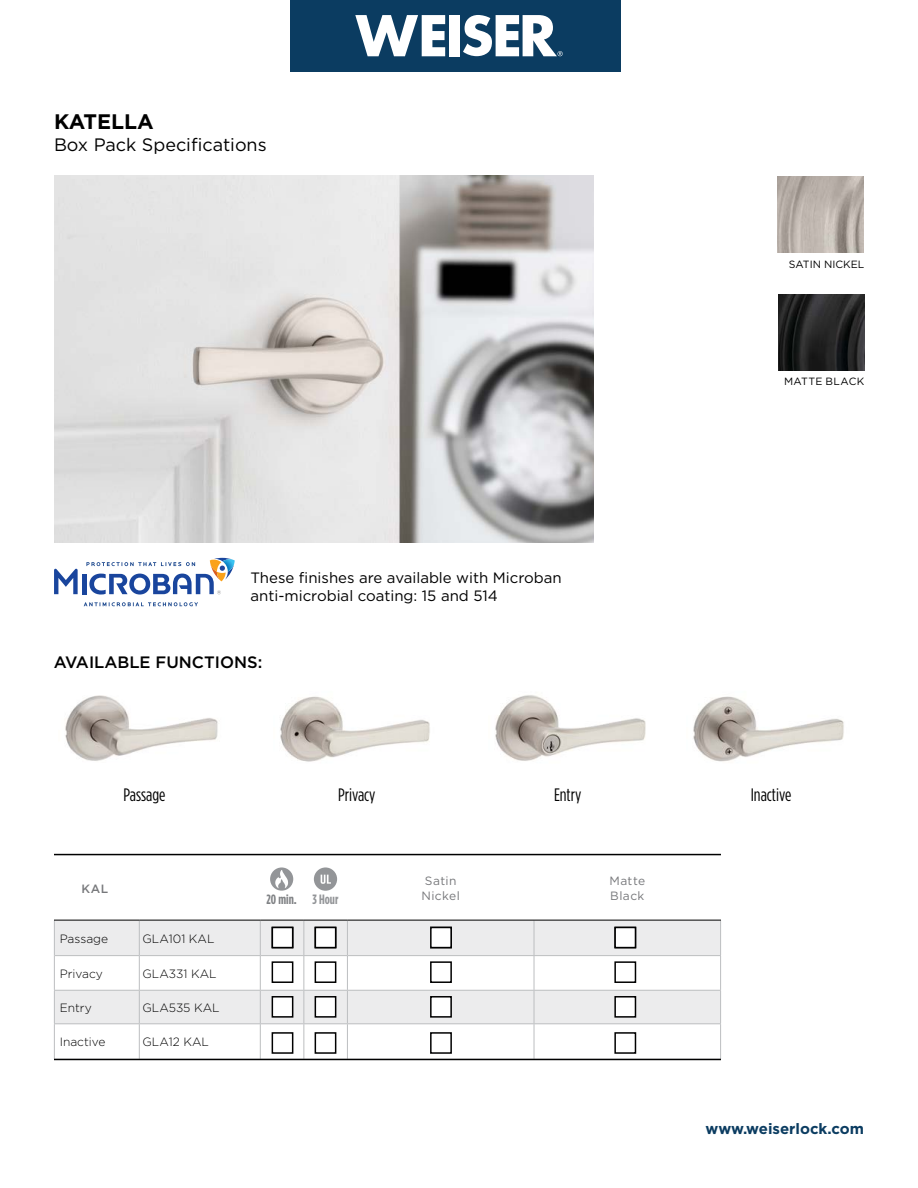
<style>
.page{position:relative;width:918px;height:1188px;background:#fff}
.page>*{position:absolute;margin:0;border:0;box-sizing:border-box;transform-origin:0 0}
.t1{font:700 21px "Gotham";color:#000}
.t2{font:18px "Gotham Condensed";color:#000}
.t3{font:18px "Gotham";color:#000}
.t4{font:500 16.5px "Gotham";color:#000}
.t5{font:15px/18px "Gotham";color:#000}
.t6{font:700 15px "Gotham";color:#0b3c61}
.t7{font:700 13.5px "Gotham Condensed";color:#808285}
.t8{font:700 13.5px "Gotham Condensed";color:#939598}
.t9{font:300 12px "Gotham";color:#000}
.t10{font:12px/14.4px "Gotham";letter-spacing:.035em;color:#77787b}
.t11{font:500 12px "Gotham";color:#77787b}
.t12{font:10.5px "Gotham";color:#000}
.t13{font:10.5px "Gotham";letter-spacing:.025em;color:#000}
</style>
<div class="page">
<div style="left:55px;top:921px;width:665px;height:34px;background:#ececed"></div>
<div style="left:55px;top:991px;width:665px;height:32px;background:#ececed"></div>
<hr style="left:54px;top:920px;width:1px;height:36px;background:#bcbec0">
<hr style="left:139px;top:920px;width:1px;height:35px;background:#bcbec0">
<hr style="left:260px;top:920px;width:1px;height:35px;background:#bcbec0">
<hr style="left:54px;top:956px;width:1px;height:34px;background:#bcbec0">
<hr style="left:139px;top:956px;width:1px;height:34px;background:#bcbec0">
<hr style="left:260px;top:956px;width:1px;height:34px;background:#bcbec0">
<hr style="left:303px;top:956px;width:1px;height:34px;background:#bcbec0">
<hr style="left:347px;top:956px;width:1px;height:34px;background:#bcbec0">
<hr style="left:534px;top:956px;width:1px;height:34px;background:#bcbec0">
<hr style="left:720px;top:956px;width:1px;height:34px;background:#bcbec0">
<hr style="left:303px;top:920px;width:1px;height:35px;background:#bcbec0">
<hr style="left:347px;top:920px;width:1px;height:35px;background:#bcbec0">
<hr style="left:534px;top:920px;width:1px;height:35px;background:#bcbec0">
<hr style="left:720px;top:920px;width:1px;height:35px;background:#bcbec0">
<hr style="left:54px;top:1024px;width:1px;height:35px;background:#bcbec0">
<hr style="left:139px;top:1024px;width:1px;height:35px;background:#bcbec0">
<hr style="left:260px;top:1024px;width:1px;height:35px;background:#bcbec0">
<hr style="left:303px;top:1024px;width:1px;height:35px;background:#bcbec0">
<hr style="left:347px;top:1024px;width:1px;height:35px;background:#bcbec0">
<hr style="left:534px;top:1024px;width:1px;height:35px;background:#bcbec0">
<hr style="left:720px;top:1024px;width:1px;height:35px;background:#bcbec0">
<hr style="left:54px;top:920px;width:85px;height:1px;background:#000">
<hr style="left:139px;top:920px;width:121px;height:1px;background:#000">
<hr style="left:260px;top:920px;width:44px;height:1px;background:#000">
<hr style="left:304px;top:920px;width:43px;height:1px;background:#000">
<hr style="left:347px;top:920px;width:187px;height:1px;background:#000">
<hr style="left:534px;top:920px;width:187px;height:1px;background:#000">
<hr style="left:55px;top:955px;width:84px;height:1px;background:#bcbec0">
<hr style="left:139px;top:955px;width:121px;height:1px;background:#bcbec0">
<hr style="left:260px;top:955px;width:44px;height:1px;background:#bcbec0">
<hr style="left:304px;top:955px;width:43px;height:1px;background:#bcbec0">
<hr style="left:347px;top:955px;width:187px;height:1px;background:#bcbec0">
<hr style="left:534px;top:955px;width:187px;height:1px;background:#bcbec0">
<hr style="left:54px;top:1023px;width:85px;height:1px;background:#bcbec0">
<hr style="left:139px;top:1023px;width:121px;height:1px;background:#bcbec0">
<hr style="left:260px;top:1023px;width:44px;height:1px;background:#bcbec0">
<hr style="left:304px;top:1023px;width:43px;height:1px;background:#bcbec0">
<hr style="left:347px;top:1023px;width:187px;height:1px;background:#bcbec0">
<hr style="left:534px;top:1023px;width:187px;height:1px;background:#bcbec0">
<hr style="left:54px;top:990px;width:85px;height:1px;background:#bcbec0">
<hr style="left:139px;top:990px;width:121px;height:1px;background:#bcbec0">
<hr style="left:260px;top:990px;width:44px;height:1px;background:#bcbec0">
<hr style="left:304px;top:990px;width:43px;height:1px;background:#bcbec0">
<hr style="left:347px;top:990px;width:187px;height:1px;background:#bcbec0">
<hr style="left:534px;top:990px;width:187px;height:1px;background:#bcbec0">
<hr style="left:54px;top:991px;width:1px;height:32px;background:#bcbec0">
<hr style="left:139px;top:991px;width:1px;height:32px;background:#bcbec0">
<hr style="left:260px;top:991px;width:1px;height:32px;background:#bcbec0">
<hr style="left:303px;top:991px;width:1px;height:32px;background:#bcbec0">
<hr style="left:347px;top:991px;width:1px;height:32px;background:#bcbec0">
<hr style="left:534px;top:991px;width:1px;height:32px;background:#bcbec0">
<hr style="left:720px;top:991px;width:1px;height:32px;background:#bcbec0">
<div style="left:291px;top:0;width:330px;height:71px;background:#0b3c61"></div>
<svg style="left:355px;top:15px;width:90px;height:41px"></svg>
<div style="left:449px;top:15px;width:10px;height:41px;background:#fff"></div>
<svg style="left:463px;top:15px;width:100px;height:41px"></svg>
<img style="left:54px;top:176px;width:540px;height:367px">
<img style="left:65px;top:696px;width:153px;height:65px">
<img style="left:280px;top:696px;width:150px;height:66px">
<img style="left:495px;top:695px;width:151px;height:66px">
<img style="left:693px;top:696px;width:151px;height:66px">
<hr style="left:54px;top:854px;width:667px;height:1px;background:#000">
<hr style="left:54px;top:1059px;width:667px;height:1px;background:#000">
<div style="left:430px;top:961px;width:22px;height:22px;border:2px solid #000"></div>
<div style="left:431px;top:997px;width:20px;height:20px;background:#fff"></div>
<div style="left:430px;top:996px;width:22px;height:22px;border:2px solid #000"></div>
<div style="left:430px;top:1032px;width:22px;height:22px;border:2px solid #000"></div>
<div style="left:431px;top:927px;width:20px;height:21px;background:#fff"></div>
<div style="left:430px;top:927px;width:22px;height:21px;border:2px solid #000"></div>
<div style="left:270px;top:867px;width:23px;height:24px;background:#939598;border-radius:50%"></div>
<svg style="left:275px;top:870px;width:13px;height:18px"></svg>
<div style="left:614px;top:961px;width:22px;height:22px;border:2px solid #000"></div>
<div style="left:615px;top:997px;width:20px;height:20px;background:#fff"></div>
<div style="left:614px;top:996px;width:22px;height:22px;border:2px solid #000"></div>
<div style="left:614px;top:1032px;width:22px;height:22px;border:2px solid #000"></div>
<div style="left:615px;top:927px;width:20px;height:21px;background:#fff"></div>
<div style="left:614px;top:927px;width:22px;height:21px;border:2px solid #000"></div>
<div style="left:272px;top:961px;width:21px;height:22px;border:2px solid #000"></div>
<div style="left:272px;top:997px;width:21px;height:20px;background:#fff"></div>
<div style="left:272px;top:996px;width:21px;height:22px;border:2px solid #000"></div>
<div style="left:272px;top:1032px;width:21px;height:22px;border:2px solid #000"></div>
<div style="left:272px;top:927px;width:21px;height:21px;background:#fff"></div>
<div style="left:272px;top:927px;width:21px;height:21px;border:2px solid #000"></div>
<hr style="left:82px;top:574px;width:4px;height:20px;background:#19459d">
<svg style="left:54px;top:569px;width:24px;height:25px"></svg>
<svg style="left:86px;top:558px;width:149px;height:37px"></svg>
<svg style="left:84px;top:602px;width:114px;height:4px"></svg>
<div style="left:315px;top:961px;width:21px;height:22px;border:2px solid #000"></div>
<div style="left:315px;top:997px;width:21px;height:20px;background:#fff"></div>
<div style="left:315px;top:996px;width:21px;height:22px;border:2px solid #000"></div>
<div style="left:315px;top:1032px;width:21px;height:22px;border:2px solid #000"></div>
<div style="left:315px;top:927px;width:21px;height:21px;background:#fff"></div>
<div style="left:315px;top:927px;width:21px;height:21px;border:2px solid #000"></div>
<div style="left:314px;top:867px;width:23px;height:24px;background:#939598;border-radius:50%"></div>
<svg style="left:321px;top:875px;width:10px;height:9px"></svg>
<img style="left:778px;top:294px;width:86px;height:77px">
<img style="left:777px;top:176px;width:86px;height:77px">
<h1 class="t1" style="left:54px;top:108px;width:101px">KATELLA</h1>
<p class="t3" style="left:54px;top:133px;width:214px">Box Pack Specifications</p>
<p class="t5" style="left:250px;top:568px;width:313px">These finishes are available with Microban anti-microbial coating: 15 and 514</p>
<p class="t4" style="left:54px;top:652px;width:210px">AVAILABLE FUNCTIONS:</p>
<p class="t12" style="left:789px;top:257px;width:77px">SATIN NICKEL</p>
<p class="t13" style="left:784px;top:375px;width:82px">MATTE BLACK</p>
<p class="t2" style="left:123px;top:785px;width:44px">Passage</p>
<p class="t2" style="left:338px;top:785px;width:39px">Privacy</p>
<p class="t2" style="left:554px;top:785px;width:29px">Entry</p>
<p class="t2" style="left:751px;top:785px;width:42px">Inactive</p>
<p class="t11" style="left:81px;top:881px;width:28px">KAL</p>
<p class="t10" style="left:421px;top:874px;width:40px">Satin<br>Nickel</p>
<p class="t10" style="left:609px;top:874px;width:37px">Matte<br>Black</p>
<p class="t9" style="left:60px;top:931px;width:50px">Passage</p>
<p class="t9" style="left:143px;top:931px;width:73px">GLA101 KAL</p>
<p class="t9" style="left:60px;top:966px;width:45px">Privacy</p>
<p class="t9" style="left:143px;top:966px;width:76px">GLA331 KAL</p>
<p class="t9" style="left:60px;top:1000px;width:34px">Entry</p>
<p class="t9" style="left:143px;top:1000px;width:79px">GLA535 KAL</p>
<p class="t9" style="left:60px;top:1035px;width:47px">Inactive</p>
<p class="t9" style="left:143px;top:1035px;width:68px">GLA12 KAL</p>
<p class="t7" style="left:267px;top:892px;width:32px">20 min.</p>
<p class="t8" style="left:313px;top:892px;width:27px">3 Hour</p>
<p class="t6" style="left:706px;top:1119px;width:160px">www.weiserlock.com</p>
</div>
